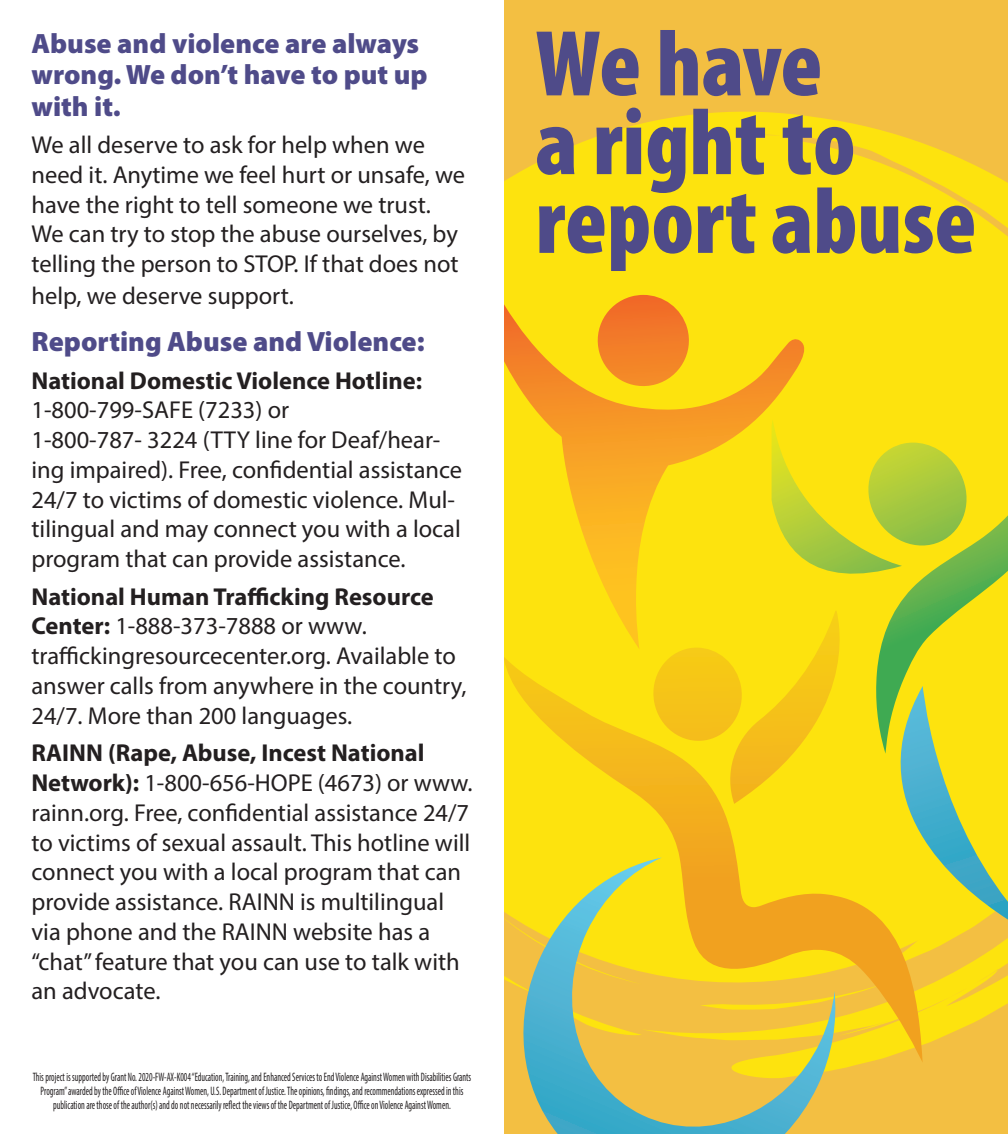
<style>
.page{position:relative;width:1008px;height:1134px;background:#fff}
.page>*{position:absolute;margin:0;border:0;box-sizing:border-box;transform-origin:0 0}
.t1{font:900 condensed 94.5px/78.8px "Myriad Pro";color:#4f4b89}
.t2{font:900 28px/31.5px "Myriad Pro";color:#4f4b89}
.t3{font:24.5px/29.8px "Myriad Pro";color:#231f20}
.t4{font:700 24.5px/29.8px "Myriad Pro";color:#231f20}
._12__Paragraph_Text{font:condensed 12.25px/14px "Myriad Pro";color:#231f20;text-align:center;scale:.75 1}
.s1{font-weight:400}
.s2{font-weight:700}
</style>
<div class="page">
<div style="left:504px;top:0;width:504px;height:1134px;background:#f3bf42"></div>
<svg style="left:504px;top:111px;width:504px;height:958px;background:#fbdd15"></svg>
<div style="left:851px;top:230px;width:63px;height:37px;background:#fde30e"></div>
<div style="left:920px;top:271px;width:65px;height:60px;background:#fde30e"></div>
<svg style="left:512px;top:1063px;width:326px;height:71px"></svg>
<svg style="left:504px;top:1036px;width:419px;height:27px"></svg>
<svg style="left:504px;top:419px;width:504px;height:617px;background:#e5d025"></svg>
<svg style="left:593px;top:295px;width:101px;height:9px"></svg>
<svg style="left:504px;top:304px;width:308px;height:345px;background:#f9cc16"></svg>
<p class="t2" style="left:32px;top:26px;width:398px">Abuse and violence are always wrong. We don’t have to put up with it.</p>
<p class="t3" style="left:32px;top:129px;width:435px">We all deserve to ask for help when we need it. Anytime we feel hurt or unsafe, we have the right to tell someone we trust.<br>We can try to stop the abuse ourselves, by telling the person to STOP. If that does not help, we deserve support.</p>
<p class="t2" style="left:32px;top:325px;width:395px">Reporting Abuse and Violence:</p>
<p class="t4" style="left:32px;top:365px;width:392px">National Domestic Violence Hotline:<br><span class="s1">1-800-799-SAFE (7233) or</span></p>
<p class="t3" style="left:32px;top:425px;width:432px">1-800-787- 3224 (TTY line for Deaf/hear&shy;ing impaired). Free, confidential assistance 24/7 to victims of domestic violence. Mul&shy;tilingual and may connect you with a local program that can provide assistance.</p>
<p class="t3" style="left:32px;top:581px;width:437px"><span class="s2">National Human Trafficking Resource Center:</span> 1-888-373-7888 or www. traffickingresourcecenter.org. Available to answer calls from anywhere in the country, 24/7. More than 200 languages.</p>
<p class="t3" style="left:32px;top:738px;width:443px"><span class="s2">RAINN (Rape, Abuse, Incest National Network):</span> 1-800-656-HOPE (4673) or www. rainn.org. Free, confidential assistance 24/7 to victims of sexual assault. This hotline will connect you with a local program that can provide assistance. RAINN is multilingual via phone and the RAINN website has a “chat” feature that you can use to talk with an advocate.</p>
<p class="_12__Paragraph_Text" style="left:33px;top:1070px;width:586px">This project is supported by Grant No. 2020-FW-AX-K004 “Education, Training, and Enhanced Services to End Violence Against Women with Disabilities Grants<br>Program” awarded by the Office of Violence Against Women, U.S. Department of Justice. The opinions, findings, and recommendations expressed in this publication are those of the author(s) and do not necessarily reflect the views of the Department of Justice, Office on Violence Against Women.</p>
<p class="t1" style="left:536px;top:22px;width:443px">We have<br>a right to report abuse</p>
</div>
